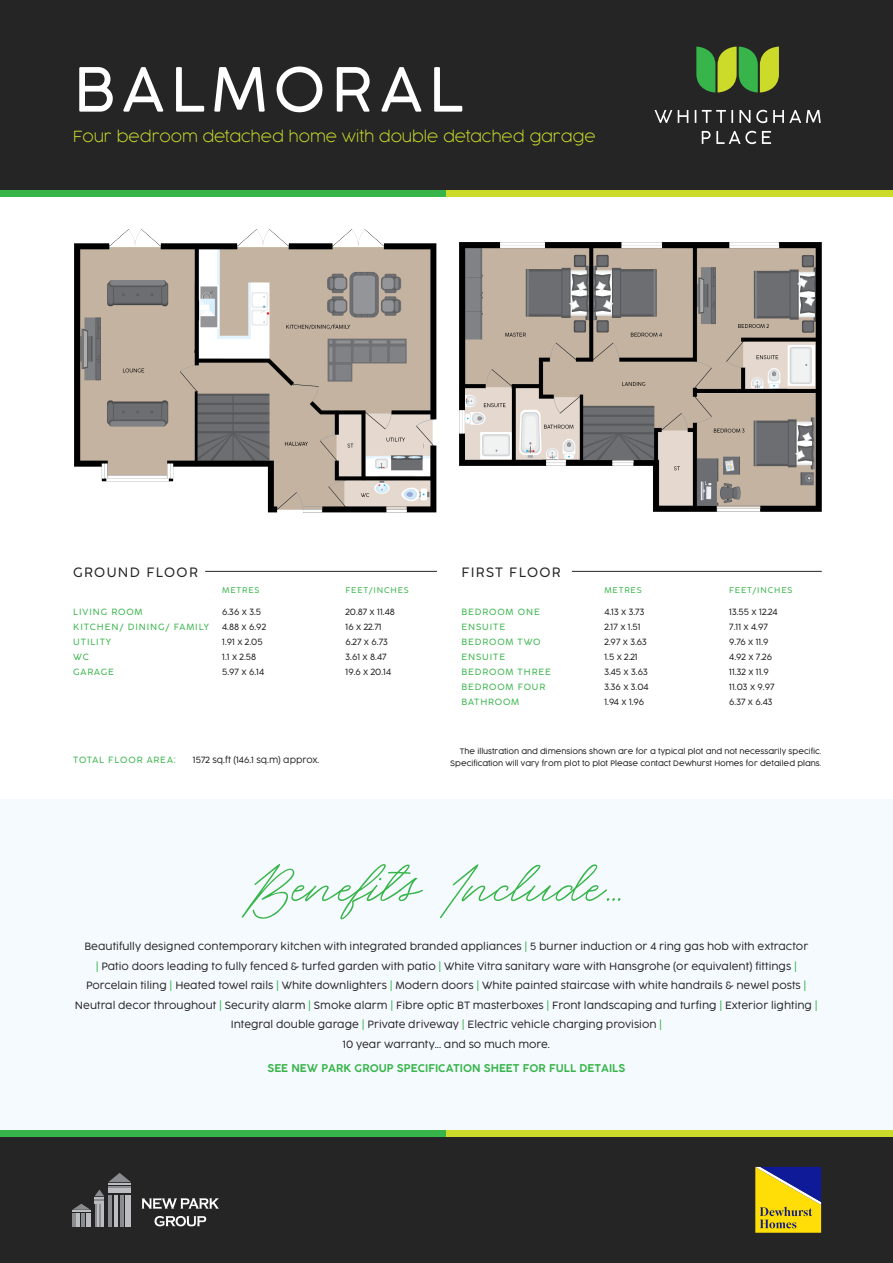
<style>
.page{position:relative;width:893px;height:1263px;background:#fff}
.page>*{position:absolute;margin:0;border:0;box-sizing:border-box;transform-origin:0 0}
.t1{font:90px "Eisha Script";color:#38b54a}
.t2{font:300 60px "Cocogoose";letter-spacing:.1em;color:#fff}
.t3{font:200 15px "COCOGOOSE";color:#ccdb29}
.t4{font:300 13.5px "Cocogoose Pro";letter-spacing:.1em;color:#252526}
.t5{font:300 10.5px/19.5px "Cocogoose Pro";color:#252526;text-align:center}
.t6{font:600 10.5px "COCOGOOSE";color:#38b54a}
.t7{font:300 9px/15px "Cocogoose Pro";color:#252526}
.t8{font:300 9px/15px "Cocogoose Pro";letter-spacing:.1em;color:#38b54a}
.t9{font:300 8.25px "Cocogoose Pro";letter-spacing:.1em;color:#38b54a}
.t10{font:300 7.5px "Cocogoose";color:#252526}
.s1{color:#38b54a}
</style>
<div class="page">
<div style="left:0;top:799px;width:893px;height:337px;background:#f5faff"></div>
<img style="left:459px;top:242px;width:363px;height:270px">
<div style="left:0;top:0;width:893px;height:191px;background:#252526"></div>
<div style="left:0;top:1136px;width:893px;height:127px;background:#252526"></div>
<svg style="left:696px;top:47px;width:83px;height:45px"></svg>
<svg style="left:655px;top:110px;width:17px;height:13px"></svg>
<svg style="left:678px;top:110px;width:10px;height:13px"></svg>
<svg style="left:695px;top:110px;width:1px;height:13px"></svg>
<svg style="left:702px;top:110px;width:31px;height:13px"></svg>
<svg style="left:739px;top:110px;width:11px;height:13px"></svg>
<svg style="left:756px;top:110px;width:11px;height:13px"></svg>
<svg style="left:773px;top:110px;width:48px;height:13px"></svg>
<svg style="left:702px;top:131px;width:8px;height:13px"></svg>
<svg style="left:716px;top:131px;width:40px;height:13px"></svg>
<svg style="left:762px;top:131px;width:9px;height:13px"></svg>
<div style="left:0;top:190px;width:446px;height:6px;background:#38b54a"></div>
<div style="left:446px;top:190px;width:447px;height:6px;background:#ccdb29"></div>
<div style="left:0;top:1130px;width:446px;height:6px;background:#38b54a"></div>
<div style="left:446px;top:1130px;width:447px;height:6px;background:#ccdb29"></div>
<svg style="left:72px;top:1189px;width:32px;height:38px"></svg>
<hr style="left:102px;top:1204px;width:2px;height:23px;background:#bcbdc0">
<hr style="left:97px;top:1204px;width:2px;height:23px;background:#bcbdc0">
<hr style="left:99px;top:1204px;width:2px;height:23px;background:#8a8c8f">
<svg style="left:108px;top:1173px;width:23px;height:9px"></svg>
<hr style="left:108px;top:1183px;width:23px;height:2px;background:#bcbdc0">
<hr style="left:108px;top:1186px;width:23px;height:2px;background:#8a8c8f">
<hr style="left:108px;top:1189px;width:23px;height:4px;background:#bcbdc0">
<hr style="left:108px;top:1195px;width:4px;height:32px;background:#8a8c8f">
<hr style="left:114px;top:1195px;width:4px;height:32px;background:#bcbdc0">
<hr style="left:120px;top:1195px;width:4px;height:32px;background:#8a8c8f">
<div style="left:125px;top:1195px;width:6px;height:32px;background:#bcbdc0"></div>
<svg style="left:142px;top:1198px;width:77px;height:11px"></svg>
<svg style="left:155px;top:1216px;width:51px;height:10px"></svg>
<svg style="left:755px;top:1167px;width:66px;height:66px"></svg>
<img style="left:74px;top:229px;width:363px;height:284px">
<hr style="left:205px;top:571px;width:232px;height:1px;background:#252526">
<hr style="left:572px;top:571px;width:250px;height:1px;background:#252526">
<h2 class="t2" style="left:74px;top:48px;width:391px">BALMORAL</h2>
<h3 class="t3" style="left:73px;top:126px;width:524px">Four bedroom detached home with double detached garage</h3>
<p class="t4" style="left:73px;top:563px;width:126px">GROUND FLOOR</p>
<p class="t4" style="left:461px;top:563px;width:101px">FIRST FLOOR</p>
<p class="t7" style="left:222px;top:604px;width:45px">6.36 x 3.5<br>4.88 x 6.92<br>1.91 x 2.05<br>1.1 x 2.58<br>5.97 x 6.14</p>
<p class="t7" style="left:604px;top:604px;width:46px">4.13 x 3.73<br>2.17 x 1.51<br>2.97 x 3.63<br>1.5 x 2.21<br>3.45 x 3.63<br>3.36 x 3.04<br>1.94 x 1.96</p>
<p class="t9" style="left:222px;top:585px;width:39px">METRES</p>
<p class="t9" style="left:345px;top:585px;width:65px">FEET/INCHES</p>
<p class="t9" style="left:604px;top:585px;width:39px">METRES</p>
<p class="t9" style="left:729px;top:585px;width:65px">FEET/INCHES</p>
<p class="t7" style="left:345px;top:604px;width:51px">20.87 x 11.48<br>16 x 22.71<br>6.27 x 6.73<br>3.61 x 8.47<br>19.6 x 20.14</p>
<p class="t7" style="left:729px;top:604px;width:50px">13.55 x 12.24<br>7.11 x 4.97<br>9.76 x 11.9<br>4.92 x 7.26<br>11.32 x 11.9<br>11.03 x 9.97<br>6.37 x 6.43</p>
<p class="t8" style="left:73px;top:604px;width:137px">LIVING ROOM<br>KITCHEN/ DINING/ FAMILY<br>UTILITY<br>WC<br>GARAGE</p>
<p class="t8" style="left:461px;top:604px;width:91px">BEDROOM ONE<br>ENSUITE<br>BEDROOM TWO<br>ENSUITE<br>BEDROOM THREE<br>BEDROOM FOUR<br>BATHROOM</p>
<p class="t10" style="left:460px;top:746px;width:363px">The illustration and dimensions shown are for a typical plot and not necessarily specific.</p>
<p class="t7" style="left:193px;top:752px;width:128px">1572 sq.ft (146.1 sq.m) approx.</p>
<p class="t8" style="left:73px;top:752px;width:104px">TOTAL FLOOR AREA:</p>
<p class="t10" style="left:450px;top:758px;width:373px">Specification will vary from plot to plot Please contact Dewhurst Homes for detailed plans.</p>
<h1 class="t1" style="left:242px;top:841px;width:382px">Benefits Include..</h1>
<p class="t5" style="left:75px;top:936px;width:744px">Beautifully designed contemporary kitchen with integrated branded appliances <span class="s1">|</span> 5 burner induction or 4 ring gas hob with extractor<br><span class="s1">|</span> Patio doors leading to fully fenced &amp; turfed garden with patio <span class="s1">|</span> White Vitra sanitary ware with Hansgrohe (or equivalent) fittings <span class="s1">| </span>Porcelain tiling <span class="s1">|</span> Heated towel rails <span class="s1">|</span> White downlighters <span class="s1">|</span> Modern doors <span class="s1">|</span> White painted staircase with white handrails &amp; newel posts <span class="s1">| </span>Neutral decor throughout <span class="s1">|</span> Security alarm <span class="s1">|</span> Smoke alarm <span class="s1">|</span> Fibre optic BT masterboxes <span class="s1">|</span> Front landscaping and turfing <span class="s1">|</span> Exterior lighting <span class="s1">| </span>Integral double garage <span class="s1">|</span> Private driveway <span class="s1">|</span> Electric vehicle charging provision <span class="s1">|<br></span>10 year warranty... and so much more.</p>
<p class="t6" style="left:267px;top:1061px;width:359px">SEE NEW PARK GROUP SPECIFICATION SHEET FOR FULL DETAILS</p>
</div>
